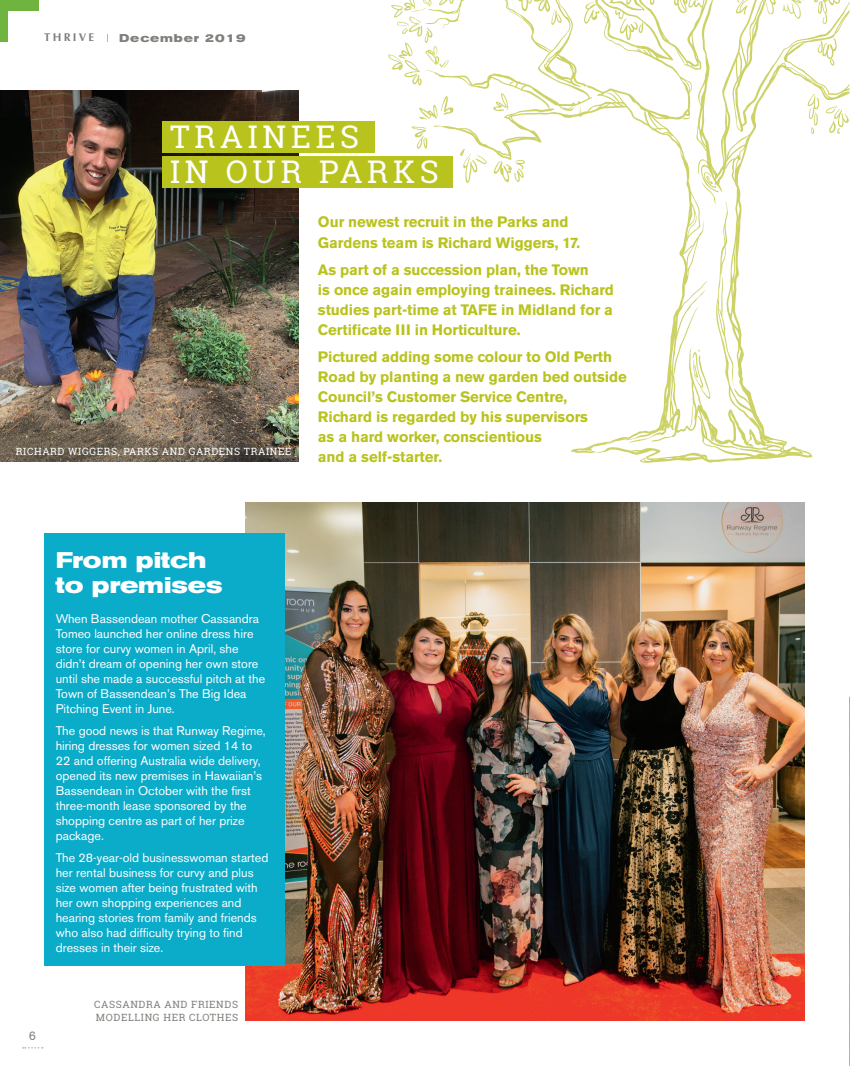
<style>
.page{position:relative;width:850px;height:1066px;background:#fff}
.page>*{position:absolute;margin:0;border:0;box-sizing:border-box;transform-origin:0 0}
.t1{font:31.25px/35px "Roboto Slab";letter-spacing:.15em;color:#fff}
.t2{font:700 expanded 22.5px/25px "Akzidenz Grotesk BE";color:#fff}
.t3{font:700 15px/20px "Akzidenz Grotesk BE";letter-spacing:-.005em;color:#b9c31d}
.t4{font:12.5px/15px "Akzidenz Grotesk BE";color:#fff}
.t5{font:12.5px "Akzidenz Grotesk BE";color:#7f7f7b}
.t6{font:700 expanded 11.25px "Akzidenz Grotesk BE";letter-spacing:.07em;color:#7f7f7b}
.t7{font:700 11.25px "Optima";letter-spacing:.2em;color:#7f7f7b}
.t8{font:10px/12.5px "Roboto Slab";letter-spacing:.06em;color:#7f7f7b}
.t9{font:10px "Roboto Slab";letter-spacing:.06em;color:#fff}
</style>
<div class="page">
<div style="left:0;top:0;width:39px;height:10px;background:#6eb43e"></div>
<div style="left:0;top:2px;width:8px;height:39px;background:#6eb43e"></div>
<svg style="left:23px;top:1047px;width:20px;height:1px"></svg>
<img style="left:245px;top:502px;width:559px;height:518px">
<img style="left:0;top:90px;width:298px;height:371px">
<div style="left:162px;top:121px;width:213px;height:31px;background:#b9c31d"></div>
<div style="left:162px;top:156px;width:291px;height:32px;background:#b9c31d"></div>
<div style="left:44px;top:533px;width:241px;height:433px;background:#0babca"></div>
<svg style="left:427px;top:0;width:386px;height:463px"></svg>
<svg style="left:412px;top:126px;width:15px;height:23px"></svg>
<svg style="left:419px;top:95px;width:36px;height:25px"></svg>
<svg style="left:493px;top:160px;width:32px;height:22px"></svg>
<svg style="left:460px;top:149px;width:27px;height:34px"></svg>
<svg style="left:492px;top:93px;width:16px;height:19px"></svg>
<svg style="left:730px;top:0;width:18px;height:15px"></svg>
<svg style="left:516px;top:0;width:48px;height:25px"></svg>
<svg style="left:702px;top:171px;width:14px;height:33px"></svg>
<svg style="left:693px;top:349px;width:18px;height:50px"></svg>
<svg style="left:583px;top:0;width:126px;height:70px"></svg>
<svg style="left:388px;top:0;width:90px;height:86px"></svg>
<svg style="left:766px;top:0;width:84px;height:134px"></svg>
<svg style="left:849px;top:696px;width:1px;height:370px"></svg>
<p class="t7" style="left:44px;top:31px;width:52px">THRIVE</p>
<p class="t6" style="left:119px;top:31px;width:128px">December 2019</p>
<p class="t1" style="left:170px;top:119px;width:270px">TRAINEES<br>IN OUR PARKS</p>
<p class="t9" style="left:16px;top:444px;width:277px">RICHARD WIGGERS, PARKS AND GARDENS TRAINEE</p>
<p class="t3" style="left:318px;top:212px;width:264px">Our newest recruit in the Parks and<br>Gardens team is Richard Wiggers, 17.</p>
<p class="t3" style="left:318px;top:259px;width:298px">As part of a succession plan, the Town<br>is once again employing trainees. Richard studies part-time at TAFE in Midland for a Certificate III in Horticulture.</p>
<p class="t3" style="left:318px;top:346px;width:310px">Pictured adding some colour to Old Perth Road by planting a new garden bed outside Council’s Customer Service Centre,<br>Richard is regarded by his supervisors<br>as a hard worker, conscientious<br>and a self-starter.</p>
<p class="t5" style="left:29px;top:1028px;width:9px">6</p>
<p class="t2" style="left:56px;top:548px;width:168px">From pitch to premises</p>
<p class="t4" style="left:56px;top:610px;width:211px">When Bassendean mother Cassandra Tomeo launched her online dress hire store for curvy women in April, she didn’t dream of opening her own store until she made a successful pitch at the Town of Bassendean’s The Big Idea Pitching Event in June.</p>
<p class="t4" style="left:56px;top:723px;width:211px">The good news is that Runway Regime, hiring dresses for women sized 14 to 22 and offering Australia wide delivery, opened its new premises in Hawaiian’s Bassendean in October with the first three-month lease sponsored by the shopping centre as part of her prize package.</p>
<p class="t4" style="left:56px;top:850px;width:214px">The 28-year-old businesswoman started her rental business for curvy and plus size women after being frustrated with her own shopping experiences and hearing stories from family and friends who also had difficulty trying to find dresses in their size.</p>
<p class="t8" style="left:94px;top:997px;width:145px">CASSANDRA AND FRIENDS<br>MODELLING HER CLOTHES</p>
</div>
